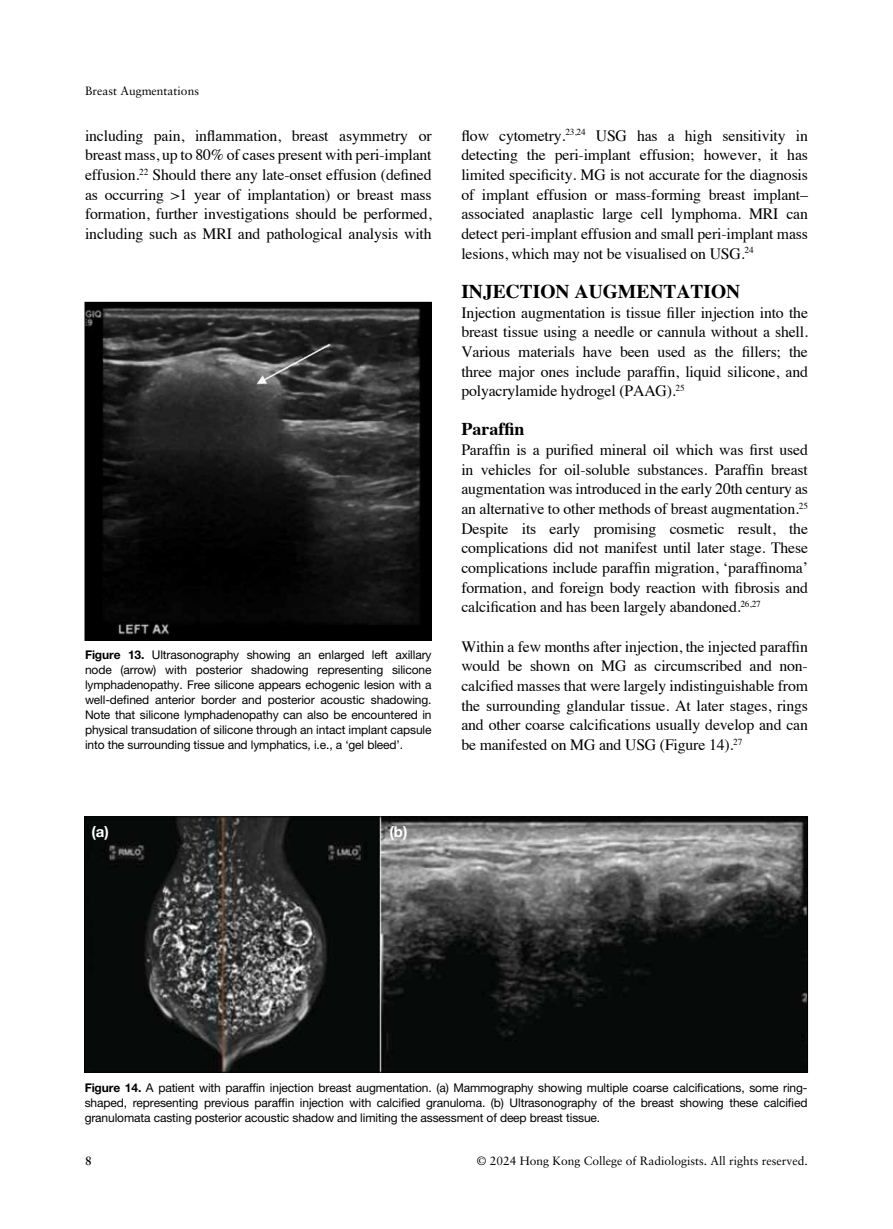
<style>
.page{position:relative;width:893px;height:1229px;background:#fff}
.page>*{position:absolute;margin:0;border:0;box-sizing:border-box;transform-origin:0 0}
.t1{font:700 19.5px "Times";color:#000}
.t2{font:700 18px "Times";color:#000}
.t3{font:15.75px/19.6px "Times";letter-spacing:-.01em;color:#000;text-align:justify}
.t4{font:700 15px "Helvetica Neue";color:#fff}
.t5{font:12px/15px "Helvetica Neue";letter-spacing:-.01em;color:#000;text-align:justify}
.t6{font:12px "Sabon";color:#000}
.t7{font:700 12px "Sabon";color:#000}
.s1{font-weight:700}
</style>
<div class="page">
<img style="left:87px;top:304px;width:343px;height:335px">
<div style="left:85px;top:302px;width:347px;height:339px;border:1px solid #000"></div>
<img style="left:86px;top:818px;width:720px;height:252px">
<div style="left:84px;top:816px;width:724px;height:256px;border:1px solid #000"></div>
<p class="t6" style="left:85px;top:84px;width:115px">Breast Augmentations</p>
<p class="t3" style="left:85px;top:124px;width:348px">including pain, inflammation, breast asymmetry or breast mass, up to 80% of cases present with peri-implant effusion.<sup>22</sup> Should there any late-onset effusion (defined as occurring &gt;1 year of implantation) or breast mass formation, further investigations should be performed, including such as MRI and pathological analysis with</p>
<p class="t3" style="left:461px;top:124px;width:348px">flow cytometry.<sup>23,24</sup> USG has a high sensitivity in detecting the peri-implant effusion; however, it has limited specificity. MG is not accurate for the diagnosis of implant effusion or mass-forming breast implant– associated anaplastic large cell lymphoma. MRI can detect peri-implant effusion and small peri-implant mass lesions, which may not be visualised on USG.<sup>24</sup></p>
<p class="t1" style="left:461px;top:273px;width:280px">INJECTION AUGMENTATION</p>
<p class="t3" style="left:461px;top:301px;width:348px">Injection augmentation is tissue filler injection into the breast tissue using a needle or cannula without a shell.<br>Various materials have been used as the fillers; the three major ones include paraffin, liquid silicone, and polyacrylamide hydrogel (PAAG).<sup>25</sup></p>
<p class="t2" style="left:461px;top:412px;width:64px">Paraffin</p>
<p class="t3" style="left:461px;top:439px;width:348px">Paraffin is a purified mineral oil which was first used in vehicles for oil-soluble substances. Paraffin breast augmentation was introduced in the early 20th century as an alternative to other methods of breast augmentation.<sup>25<br></sup>Despite its early promising cosmetic result, the complications did not manifest until later stage. These complications include paraffin migration, ‘paraffinoma’ formation, and foreign body reaction with fibrosis and calcification and has been largely abandoned.<sup>26,27</sup></p>
<p class="t3" style="left:461px;top:635px;width:348px">Within a few months after injection, the injected paraffin would be shown on MG as circumscribed and non&shy;calcified masses that were largely indistinguishable from the surrounding glandular tissue. At later stages, rings and other coarse calcifications usually develop and can be manifested on MG and USG (Figure 14).<sup>27</sup></p>
<p class="t5" style="left:85px;top:647px;width:348px"><span class="s1">Figure 13.</span> Ultrasonography showing an enlarged left axillary node (arrow) with posterior shadowing representing silicone lymphadenopathy. Free silicone appears echogenic lesion with a well-defined anterior border and posterior acoustic shadowing.<br>Note that silicone lymphadenopathy can also be encountered in physical transudation of silicone through an intact implant capsule into the surrounding tissue and lymphatics, i.e., a ‘gel bleed’.</p>
<p class="t4" style="left:91px;top:822px;width:19px">(a)</p>
<p class="t4" style="left:389px;top:822px;width:20px">(b)</p>
<p class="t5" style="left:85px;top:1080px;width:724px"><span class="s1">Figure 14.</span> A patient with paraffin injection breast augmentation. (a) Mammography showing multiple coarse calcifications, some ring&shy;shaped, representing previous paraffin injection with calcified granuloma. (b) Ultrasonography of the breast showing these calcified granulomata casting posterior acoustic shadow and limiting the assessment of deep breast tissue.</p>
<p class="t7" style="left:85px;top:1153px;width:8px">8</p>
<p class="t6" style="left:477px;top:1153px;width:333px">© 2024 Hong Kong College of Radiologists. All rights reserved.</p>
</div>
